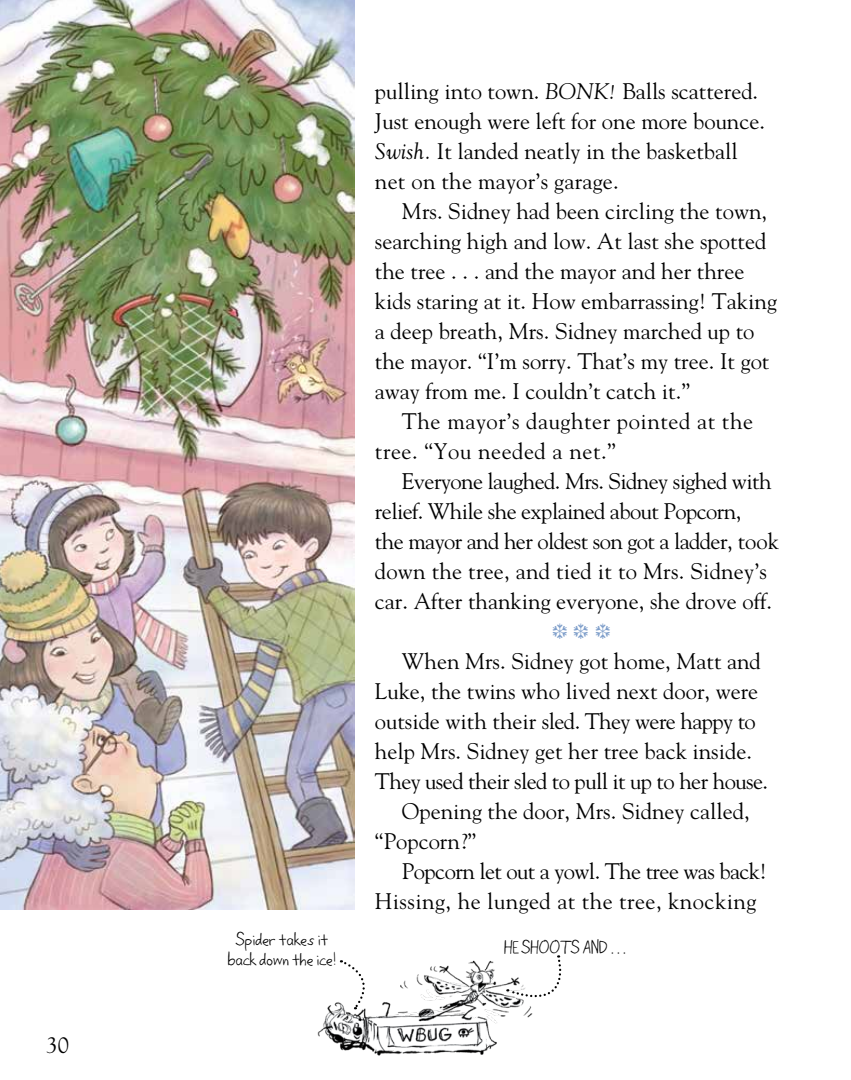
<style>
.page{position:relative;width:851px;height:1080px;background:#fff}
.page>*{position:absolute;margin:0;border:0;box-sizing:border-box;transform-origin:0 0}
.t1{font:22.5px/30px "Goudy";color:#000}
.t2{font:22.5px/30px "Goudy";letter-spacing:-.025em;color:#000}
.t3{font:22.5px/30px "Goudy";letter-spacing:.025em;color:#000}
.t4{font:22.5px "Goudy";letter-spacing:.02em;color:#000}
.t5{font:22.5px "Zapf Dingbats ITC";color:#7e9eca}
.t6{font:16.5px/19.5px "Lifetime";color:#000;text-align:center}
.s1{font-style:italic}
</style>
<div class="page">
<img style="left:0;top:0;width:354px;height:910px">
<img style="left:317px;top:960px;width:216px;height:96px">
<svg style="left:506px;top:955px;width:56px;height:54px"></svg>
<svg style="left:341px;top:960px;width:33px;height:50px"></svg>
<p class="t1" style="left:46px;top:1029px;width:24px">30</p>
<p class="t6" style="left:228px;top:931px;width:110px">Spider takes it back down the ice!</p>
<p class="t1" style="left:375px;top:75px;width:391px">pulling into town. <span class="s1">BONK!</span> Balls scattered.<br>Just enough were left for one more bounce.<br><span class="s1">Swish.</span> It landed neatly in the basketball net on the mayor’s garage.</p>
<p class="t1" style="left:375px;top:195px;width:403px;text-indent:27px">Mrs. Sidney had been circling the town, searching high and low. At last she spotted the tree . . . and the mayor and her three kids staring at it. How embarrassing! Taking a deep breath, Mrs. Sidney marched up to the mayor. “I’m sorry. That’s my tree. It got away from me. I couldn’t catch it.”</p>
<p class="t3" style="left:375px;top:405px;width:379px;text-indent:27px">The mayor’s daughter pointed at the tree. “You needed a net.”</p>
<p class="t2" style="left:375px;top:465px;width:405px;text-indent:27px">Everyone laughed. Mrs. Sidney sighed with relief. While she explained about Popcorn,<br>the mayor and her oldest son got a ladder, took down the tree, and tied it to Mrs. Sidney’s car. After thanking everyone, she drove off.</p>
<p class="t5" style="left:552px;top:620px;width:60px">❆❆ ❆</p>
<p class="t1" style="left:402px;top:645px;width:360px">When Mrs. Sidney got home, Matt and</p>
<p class="t1" style="left:375px;top:675px;width:385px">Luke, the twins who lived next door, were</p>
<p class="t2" style="left:375px;top:705px;width:382px">outside with their sled. They were happy to</p>
<p class="t1" style="left:375px;top:735px;width:378px">help Mrs. Sidney get her tree back inside.</p>
<p class="t2" style="left:375px;top:765px;width:394px">They used their sled to pull it up to her house.</p>
<p class="t1" style="left:402px;top:795px;width:349px">Opening the door, Mrs. Sidney called,</p>
<p class="t1" style="left:375px;top:825px;width:103px">“Popcorn?”</p>
<p class="t2" style="left:402px;top:855px;width:366px">Popcorn let out a yowl. The tree was back!</p>
<p class="t4" style="left:375px;top:887px;width:383px">Hissing, he lunged at the tree, knocking</p>
<p class="t6" style="left:504px;top:938px;width:123px">HE SHOOTS AND . . .</p>
</div>
